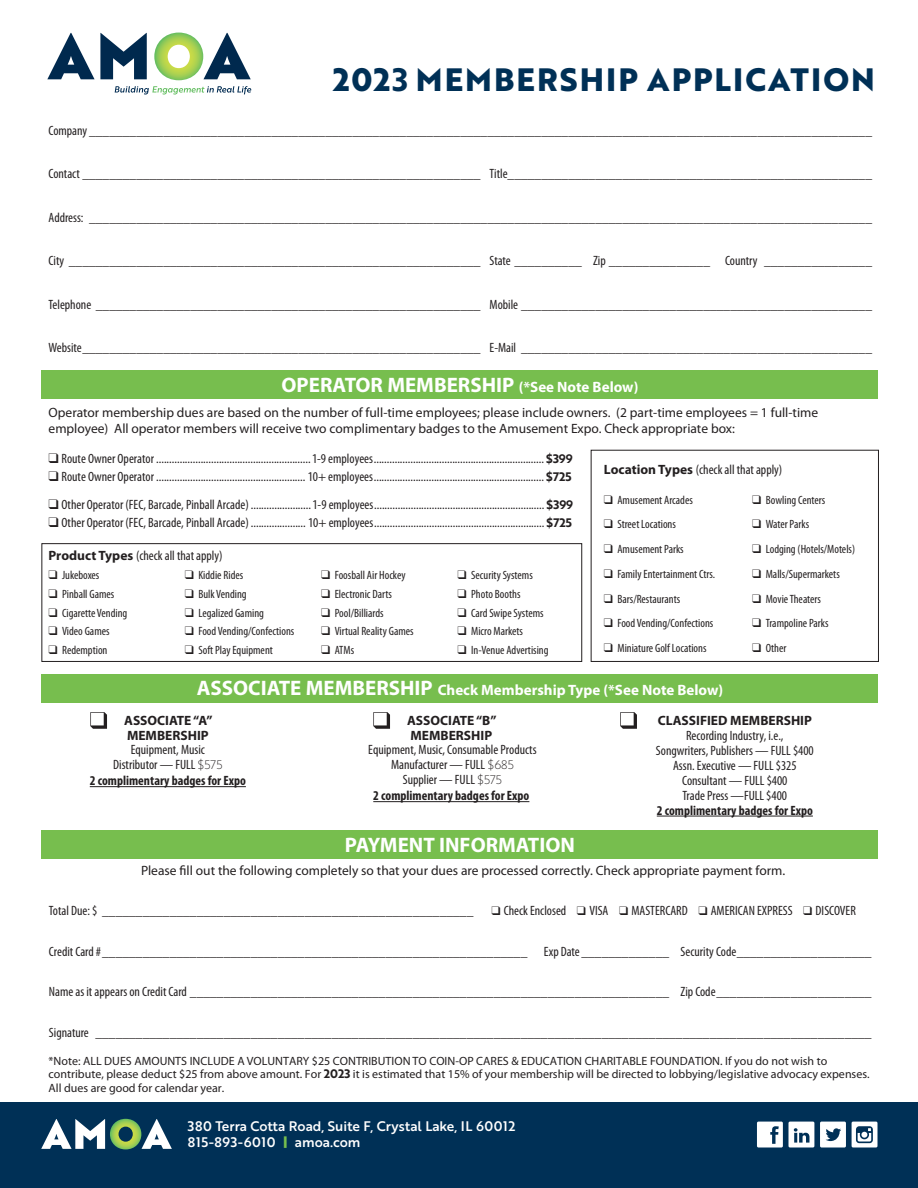
<style>
.page{position:relative;width:918px;height:1188px;background:#fff}
.page>*{position:absolute;margin:0;border:0;box-sizing:border-box;transform-origin:0 0}
.t1{font:700 31.5px "Brother 1816 Extra";letter-spacing:.065em;color:#003056}
.t2{font:700 21px "Myriad Pro";color:#fff}
.t3{font:700 15px "Myriad Pro";color:#fff}
.t4{font:condensed 13.5px/15px "Myriad Pro";color:#231f20;text-align:center}
.t5{font:13.5px/16.5px "Myriad Pro";color:#231f20}
.t6{font:13.5px "Brother 1816 Medium";color:#fff}
.t7{font:700 condensed 13.5px "Myriad Pro";color:#231f20}
.t8{font:13.5px "Brother 1816 Medium";letter-spacing:.04em;color:#fff}
.t9{font:700 13.5px "Myriad Pro";color:#231f20}
.t10{font:condensed 12px "Myriad Pro";color:#231f20}
.t11{font:12px/13.5px "Myriad Pro";color:#231f20}
.s1{font-family:"Brother 1816 Bold";font-weight:400}
.s2{font-size:15px}
.s3{font-family:"Brother 1816 Bold";font-stretch:normal;font-size:12px}
.s4{font-weight:700;font-stretch:normal}
.s5{font-size:21px}
.s6{font-family:"Brother 1816 Thin";font-stretch:normal;font-size:12px}
.s7{font-weight:700}
.s8{font-family:"Brother 1816 Bold"}
.s9{font-family:"Brother 1816 Black";color:#77be4e}
</style>
<div class="page">
<div style="left:591px;top:450px;width:288px;height:212px;border:1px solid #231f20"></div>
<div style="left:41px;top:543px;width:541px;height:119px;border:1px solid #231f20"></div>
<div style="left:41px;top:830px;width:837px;height:29px;background:#77be4e"></div>
<hr style="left:657px;top:816px;width:156px;height:1px;background:#231f20">
<div style="left:41px;top:674px;width:837px;height:29px;background:#77be4e"></div>
<div style="left:41px;top:370px;width:837px;height:29px;background:#77be4e"></div>
<svg style="left:620px;top:712px;width:17px;height:17px"></svg>
<svg style="left:373px;top:712px;width:17px;height:17px"></svg>
<svg style="left:90px;top:712px;width:17px;height:17px"></svg>
<svg style="left:115px;top:86px;width:136px;height:9px"></svg>
<svg style="left:47px;top:33px;width:100px;height:46px"></svg>
<svg style="left:154px;top:33px;width:97px;height:47px"></svg>
<div style="left:0;top:1103px;width:918px;height:85px;background:#003056"></div>
<svg style="left:41px;top:1119px;width:131px;height:30px"></svg>
<div style="left:757px;top:1122px;width:26px;height:26px;background:#fff;border-radius:2px"></div>
<div style="left:789px;top:1122px;width:25px;height:26px;background:#fff;border-radius:2px"></div>
<div style="left:820px;top:1122px;width:26px;height:26px;background:#fff;border-radius:2px"></div>
<div style="left:852px;top:1122px;width:26px;height:26px;background:#fff;border-radius:2px"></div>
<svg style="left:770px;top:1126px;width:9px;height:18px"></svg>
<svg style="left:794px;top:1128px;width:15px;height:15px"></svg>
<svg style="left:826px;top:1128px;width:15px;height:13px"></svg>
<svg style="left:856px;top:1126px;width:17px;height:17px"></svg>
<hr style="left:90px;top:786px;width:156px;height:1px;background:#231f20">
<hr style="left:373px;top:801px;width:156px;height:1px;background:#231f20">
<p class="t1" style="left:333px;top:56px;width:544px">202<span class="s1">3</span> MEMBERSHIP APPLICATION</p>
<p class="t4" style="left:49px;top:123px;width:825px">Company ____________________________________________________________________________________________________________________</p>
<p class="t4" style="left:49px;top:166px;width:825px">Contact ___________________________________________________________ Title______________________________________________________</p>
<p class="t4" style="left:49px;top:210px;width:825px">Address: ____________________________________________________________________________________________________________________</p>
<p class="t4" style="left:49px;top:253px;width:825px">City _____________________________________________________________ State __________ Zip _______________ Country ________________</p>
<p class="t4" style="left:49px;top:297px;width:825px">Telephone _________________________________________________________ Mobile ____________________________________________________</p>
<p class="t4" style="left:49px;top:340px;width:825px">Website___________________________________________________________ E-Mail ____________________________________________________</p>
<p class="t2" style="left:282px;top:371px;width:358px">OPERATOR MEMBERSHIP <span class="s2">(*See Note Below)</span></p>
<p class="t5" style="left:49px;top:404px;width:771px">Operator membership dues are based on the number of full-time employees; please include owners. (2 part-time employees = 1 full-time employee) All operator members will receive two complimentary badges to the Amusement Expo. Check appropriate box:</p>
<p class="t4" style="left:49px;top:450px;width:526px">❑ Route Owner Operator ...........................................................1-9 employees .................................................................<span class="s3">$399</span></p>
<p class="t4" style="left:49px;top:468px;width:524px">❑ Route Owner Operator ......................................................... 10+ employees .................................................................<span class="s3">$725</span></p>
<p class="t4" style="left:49px;top:497px;width:526px">❑ Other Operator (FEC, Barcade, Pinball Arcade) .......................1-9 employees .................................................................<span class="s3">$399</span></p>
<p class="t4" style="left:49px;top:515px;width:525px">❑ Other Operator (FEC, Barcade, Pinball Arcade) ..................... 10+ employees .................................................................<span class="s3">$725</span></p>
<p class="t4" style="left:49px;top:548px;width:176px"><span class="s4">Product Types</span> (check all that apply)</p>
<p class="t10" style="left:49px;top:568px;width:52px">❑ Jukeboxes</p>
<p class="t10" style="left:49px;top:587px;width:67px">❑ Pinball Games</p>
<p class="t10" style="left:49px;top:605px;width:80px">❑ Cigarette Vending</p>
<p class="t10" style="left:49px;top:624px;width:63px">❑ Video Games</p>
<p class="t10" style="left:49px;top:643px;width:60px">❑ Redemption</p>
<p class="t10" style="left:185px;top:568px;width:60px">❑ Kiddie Rides</p>
<p class="t10" style="left:185px;top:587px;width:63px">❑ Bulk Vending</p>
<p class="t10" style="left:185px;top:605px;width:81px">❑ Legalized Gaming</p>
<p class="t10" style="left:185px;top:624px;width:111px">❑ Food Vending/Confections</p>
<p class="t10" style="left:185px;top:643px;width:89px">❑ Soft Play Equipment</p>
<p class="t10" style="left:321px;top:568px;width:86px">❑ Foosball Air Hockey</p>
<p class="t10" style="left:321px;top:587px;width:72px">❑ Electronic Darts</p>
<p class="t10" style="left:321px;top:605px;width:64px">❑ Pool/Billiards</p>
<p class="t10" style="left:321px;top:624px;width:94px">❑ Virtual Reality Games</p>
<p class="t10" style="left:321px;top:643px;width:34px">❑ ATMs</p>
<p class="t10" style="left:458px;top:568px;width:77px">❑ Security Systems</p>
<p class="t10" style="left:458px;top:587px;width:64px">❑ Photo Booths</p>
<p class="t10" style="left:458px;top:605px;width:88px">❑ Card Swipe Systems</p>
<p class="t10" style="left:458px;top:624px;width:67px">❑ Micro Markets</p>
<p class="t10" style="left:458px;top:643px;width:92px">❑ In-Venue Advertising</p>
<p class="t4" style="left:604px;top:461px;width:180px"><span class="s4">Location Types</span> (check all that apply)</p>
<p class="t10" style="left:604px;top:492px;width:90px">❑ Amusement Arcades</p>
<p class="t10" style="left:604px;top:517px;width:73px">❑ Street Locations</p>
<p class="t10" style="left:604px;top:542px;width:81px">❑ Amusement Parks</p>
<p class="t10" style="left:604px;top:567px;width:113px">❑ Family Entertainment Ctrs.</p>
<p class="t10" style="left:604px;top:591px;width:78px">❑ Bars/Restaurants</p>
<p class="t10" style="left:604px;top:616px;width:111px">❑ Food Vending/Confections</p>
<p class="t10" style="left:604px;top:641px;width:104px">❑ Miniature Golf Locations</p>
<p class="t10" style="left:752px;top:492px;width:75px">❑ Bowling Centers</p>
<p class="t10" style="left:752px;top:517px;width:58px">❑ Water Parks</p>
<p class="t10" style="left:752px;top:542px;width:104px">❑ Lodging (Hotels/Motels)</p>
<p class="t10" style="left:752px;top:567px;width:89px">❑ Malls/Supermarkets</p>
<p class="t10" style="left:752px;top:591px;width:70px">❑ Movie Theaters</p>
<p class="t10" style="left:752px;top:616px;width:78px">❑ Trampoline Parks</p>
<p class="t10" style="left:752px;top:641px;width:36px">❑ Other</p>
<p class="t3" style="left:197px;top:680px;width:528px"><span class="s5">ASSOCIATE MEMBERSHIP</span> Check Membership Type (*See Note Below)</p>
<p class="t4" style="left:90px;top:713px;width:158px"><span class="s4">ASSOCIATE “A”<br>MEMBERSHIP<br></span>Equipment, Music<br>Distributor — FULL <span class="s6">$575<br></span><span class="s7">2 complimentary badges for Expo</span></p>
<p class="t4" style="left:368px;top:713px;width:170px"><span class="s4">ASSOCIATE “B”<br>MEMBERSHIP<br></span>Equipment, Music, Consumable Products<br>Manufacturer — FULL <span class="s6">$685<br></span>Supplier — FULL <span class="s6">$575<br></span><span class="s7">2 complimentary badges for Expo</span></p>
<p class="t9" style="left:658px;top:711px;width:156px">CLASSIFIED MEMBERSHIP</p>
<p class="t4" style="left:656px;top:728px;width:159px">Recording Industry, i.e.,<br>Songwriters, Publishers — FULL $400</p>
<p class="t4" style="left:673px;top:758px;width:125px">Assn. Executive — FULL $325</p>
<p class="t4" style="left:682px;top:773px;width:107px;text-align:left">Consultant — FULL $400<br>Trade Press —FULL $400</p>
<p class="t7" style="left:657px;top:802px;width:158px">2 complimentary badges for Expo</p>
<p class="t2" style="left:345px;top:831px;width:231px">PAYMENT INFORMATION</p>
<p class="t5" style="left:141px;top:862px;width:646px">Please fill out the following completely so that your dues are processed correctly. Check appropriate payment form.</p>
<p class="t4" style="left:49px;top:903px;width:426px">Total Due: $ _______________________________________________________</p>
<p class="t4" style="left:491px;top:903px;width:366px">❑ Check Enclosed ❑ VISA ❑ MASTERCARD ❑ AMERICAN EXPRESS ❑ DISCOVER</p>
<p class="t4" style="left:49px;top:943px;width:824px">Credit Card # _______________________________________________________________ Exp Date _____________ Security Code ____________________</p>
<p class="t4" style="left:49px;top:984px;width:824px">Name as it appears on Credit Card _______________________________________________________________________ Zip Code _______________________</p>
<p class="t4" style="left:49px;top:1024px;width:824px">Signature ___________________________________________________________________________________________________________________</p>
<p class="t11" style="left:49px;top:1054px;width:823px">*Note: ALL DUES AMOUNTS INCLUDE A VOLUNTARY $25 CONTRIBUTION TO COIN-OP CARES &amp; EDUCATION CHARITABLE FOUNDATION. If you do not wish to contribute, please deduct $25 from above amount. For <span class="s8">2023</span> it is estimated that 15% of your membership will be directed to lobbying/legislative advocacy expenses.<br>All dues are good for calendar year.</p>
<p class="t6" style="left:188px;top:1116px;width:329px">380 Terra Cotta Road, Suite F, Crystal Lake, IL 60012</p>
<p class="t8" style="left:188px;top:1132px;width:174px">815-893-6010 <span class="s9">|</span> amoa.com</p>
</div>
